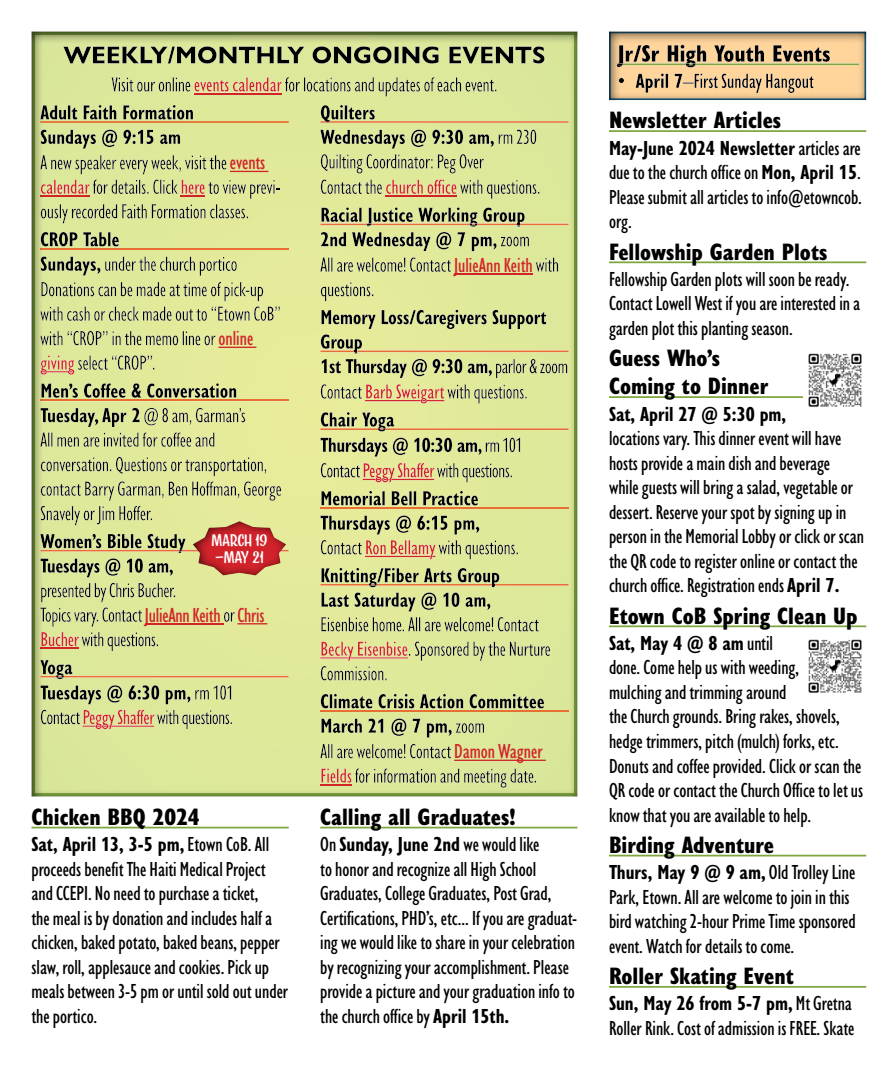
<style>
.page{position:relative;width:882px;height:1071px;background:#fff}
.page>*{position:absolute;margin:0;border:0;box-sizing:border-box;transform-origin:0 0}
.t1{font:800 condensed 24.5px/28px "Gill Sans Nova";color:#000}
.t2{font:500 condensed 21px/24.5px "Gill Sans Nova";color:#000}
.t3{font:500 condensed 21px "Gill Sans Nova";color:#d2232a}
.t4{font:700 condensed 21px "Gill Sans Nova";color:#000}
.t5{font:15.75px/17.5px "Eds Market Narrow";color:#fff}
.s1{font-weight:700}
</style>
<div class="page">
<hr style="left:32px;top:827px;width:257px;height:1px;background:#7fa53f">
<hr style="left:320px;top:827px;width:258px;height:1px;background:#7fa53f">
<hr style="left:609px;top:130px;width:257px;height:2px;background:#7fa53f">
<hr style="left:609px;top:261px;width:257px;height:2px;background:#7fa53f">
<hr style="left:609px;top:396px;width:257px;height:2px;background:#7fa53f">
<hr style="left:609px;top:625px;width:257px;height:2px;background:#7fa53f">
<hr style="left:609px;top:855px;width:257px;height:1px;background:#7fa53f">
<hr style="left:609px;top:986px;width:257px;height:2px;background:#7fa53f">
<img style="left:803px;top:353px;width:63px;height:54px">
<img style="left:808px;top:639px;width:54px;height:54px">
<div style="left:593px;top:21px;width:289px;height:97px;background:#000;opacity:.75"></div>
<div style="left:16px;top:17px;width:578px;height:781px;background:#000;opacity:.75"></div>
<svg style="left:40px;top:521px;width:137px;height:54px;background:#b4b77e"></svg>
<div style="left:177px;top:510px;width:124px;height:68px;background:#000;opacity:.75"></div>
<p class="t3" style="left:230px;top:149px;width:37px">events</p>
<p class="t3" style="left:219px;top:325px;width:36px">online</p>
<p class="t3" style="left:454px;top:251px;width:80px">JulieAnn Keith</p>
<p class="t5" style="left:212px;top:532px;width:57px">MARCH 19 -MAY 21</p>
<p class="t3" style="left:145px;top:601px;width:121px">JulieAnn Keith Chris</p>
<p class="t1" style="left:32px;top:802px;width:170px">Chicken BBQ 2024</p>
<p class="t2" style="left:32px;top:832px;width:258px"><span class="s1">Sat, April 13, 3-5 pm,</span> Etown CoB. All proceeds benefit The Haiti Medical Project and CCEPI. No need to purchase a ticket,<br>the meal is by donation and includes half a chicken, baked potato, baked beans, pepper slaw, roll, applesauce and cookies. Pick up meals between 3-5 pm or until sold out under the portico.</p>
<p class="t3" style="left:454px;top:738px;width:90px">Damon Wagner</p>
<p class="t1" style="left:320px;top:802px;width:197px">Calling all Graduates!</p>
<p class="t2" style="left:320px;top:832px;width:258px">On <span class="s1">Sunday, June 2nd</span> we would like<br>to honor and recognize all High School Graduates, College Graduates, Post Grad, Certifications, PHD’s, etc... If you are graduat&shy;ing we would like to share in your celebration by recognizing your accomplishment. Please provide a picture and your graduation info to the church office by <span class="s1">April 15th.</span></p>
<p class="t1" style="left:609px;top:105px;width:174px">Newsletter Articles</p>
<p class="t2" style="left:609px;top:135px;width:254px;text-align:justify"><span class="s1">May-June 2024 Newsletter</span> articles are due to the church office on <span class="s1">Mon, April 15</span>.<br>Please submit all articles to info@etowncob. org.</p>
<p class="t1" style="left:609px;top:236px;width:220px">Fellowship Garden Plots</p>
<p class="t2" style="left:609px;top:266px;width:253px">Fellowship Garden plots will soon be ready.<br>Contact Lowell West if you are interested in a garden plot this planting season.</p>
<p class="t1" style="left:609px;top:343px;width:161px">Guess Who’s<br>Coming to Dinner</p>
<p class="t4" style="left:609px;top:400px;width:179px">Sat, April 27 @ 5:30 pm,</p>
<p class="t2" style="left:609px;top:426px;width:257px">locations vary. This dinner event will have hosts provide a main dish and beverage while guests will bring a salad, vegetable or dessert. Reserve your spot by signing up in person in the Memorial Lobby or click or scan the QR code to register online or contact the church office. Registration ends <span class="s1">April 7.</span></p>
<p class="t1" style="left:609px;top:600px;width:250px">Etown CoB Spring Clean Up</p>
<p class="t2" style="left:609px;top:630px;width:256px"><span class="s1">Sat, May 4 @ 8 am</span> until<br>done. Come help us with weeding,<br>mulching and trimming around<br>the Church grounds. Bring rakes, shovels, hedge trimmers, pitch (mulch) forks, etc.<br>Donuts and coffee provided. Click or scan the QR code or contact the Church Office to let us know that you are available to help.</p>
<p class="t1" style="left:609px;top:830px;width:166px">Birding Adventure</p>
<p class="t2" style="left:609px;top:860px;width:248px"><span class="s1">Thurs, May 9 @ 9 am,</span> Old Trolley Line Park, Etown. All are welcome to join in this bird watching 2-hour Prime Time sponsored event. Watch for details to come.</p>
<p class="t1" style="left:609px;top:961px;width:186px">Roller Skating Event</p>
<p class="t2" style="left:609px;top:991px;width:247px"><span class="s1">Sun, May 26 from 5-7 pm,</span> Mt Gretna<br>Roller Rink. Cost of admission is FREE. Skate</p>
</div>
